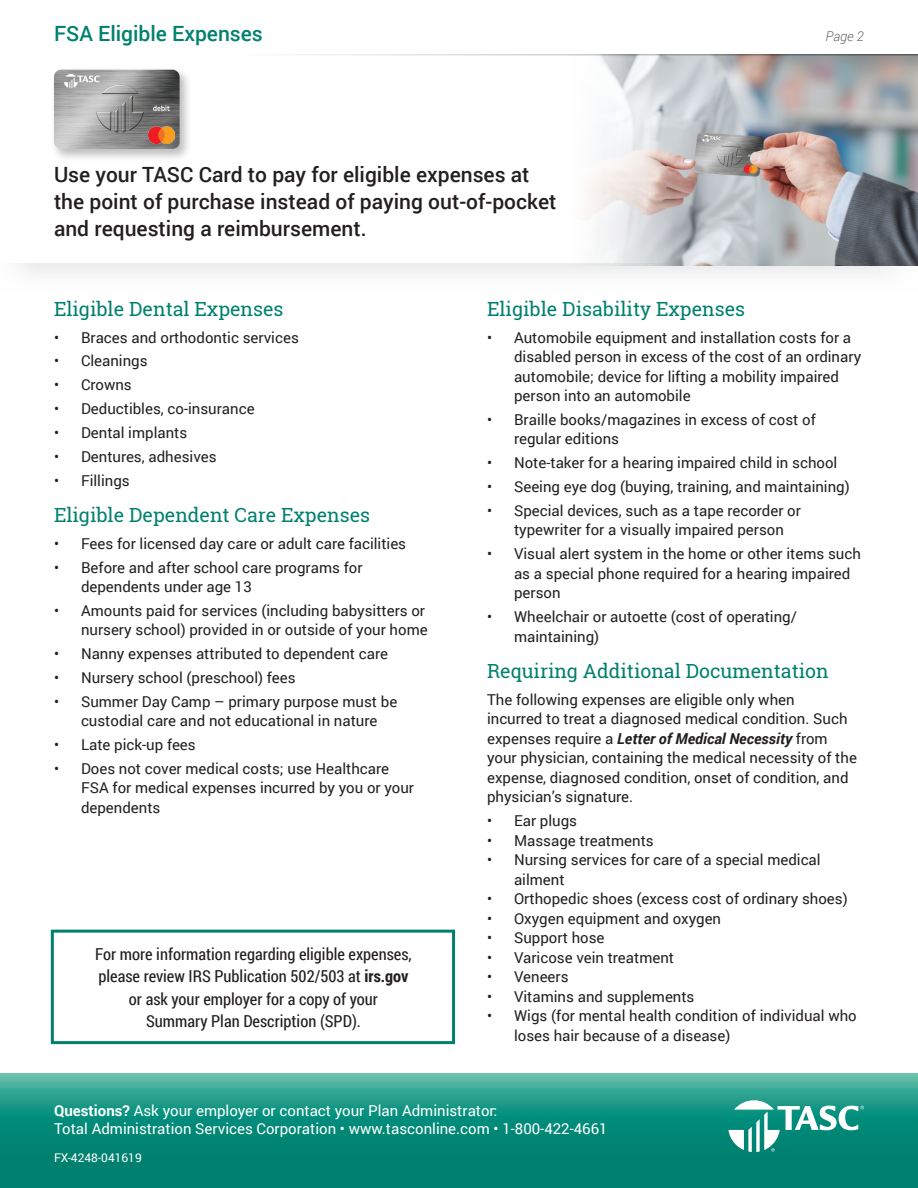
<style>
.page{position:relative;width:918px;height:1188px;background:#fff}
.page>*{position:absolute;margin:0;border:0;box-sizing:border-box;transform-origin:0 0}
.t1{font:500 21px/27px "Roboto";color:#231f20}
.t2{font:500 21px "Roboto";color:#00806f}
.t3{font:19.5px "Roboto Slab";color:#00806f}
.t4{font:16.5px/22.5px "Roboto Condensed";color:#231f20;text-align:center}
.t5{font:15px/19.5px "Roboto";color:#231f20}
.t6{font:15px/18px "Roboto";color:#fff}
.t7{font:italic 300 13.5px "Roboto";color:#62656a}
.t8{font:12px "Roboto";color:#fff}
.s1{font-weight:700}
.s2{font-weight:700;font-style:italic}
</style>
<div class="page">
<svg style="left:0;top:1074px;width:918px;height:114px;background:#13907e"></svg>
<div style="left:0;top:264px;width:918px;height:32px;background:#f9f9f9"></div>
<img style="left:555px;top:56px;width:363px;height:210px">
<hr style="left:0;top:54px;width:918px;height:2px;background:#9d9fa1">
<div style="left:51px;top:930px;width:404px;height:114px;border:3px solid #00806f"></div>
<div style="left:51px;top:67px;width:142px;height:95px;background:#231f20;opacity:.3"></div>
<img style="left:54px;top:70px;width:126px;height:79px">
<svg style="left:64px;top:74px;width:37px;height:14px"></svg>
<img style="left:148px;top:127px;width:27px;height:16px">
<img style="left:154px;top:106px;width:15px;height:5px">
<svg style="left:728px;top:1100px;width:136px;height:52px"></svg>
<p class="t2" style="left:54px;top:18px;width:210px">FSA Eligible Expenses</p>
<p class="t7" style="left:826px;top:26px;width:40px">Page 2</p>
<p class="t1" style="left:54px;top:160px;width:504px">Use your TASC Card to pay for eligible expenses at the point of purchase instead of paying out-of-pocket and requesting a reimbursement.</p>
<p class="t3" style="left:54px;top:296px;width:231px">Eligible Dental Expenses</p>
<p class="t5" style="left:54px;top:327px;width:246px">• Braces and orthodontic services</p>
<p class="t5" style="left:54px;top:351px;width:95px">• Cleanings</p>
<p class="t5" style="left:54px;top:375px;width:79px">• Crowns</p>
<p class="t5" style="left:54px;top:398px;width:202px">• Deductibles, co-insurance</p>
<p class="t5" style="left:54px;top:422px;width:135px">• Dental implants</p>
<p class="t5" style="left:54px;top:446px;width:164px">• Dentures, adhesives</p>
<p class="t5" style="left:54px;top:470px;width:77px">• Fillings</p>
<p class="t3" style="left:54px;top:502px;width:318px">Eligible Dependent Care Expenses</p>
<p class="t5" style="left:54px;top:533px;width:354px">• Fees for licensed day care or adult care facilities</p>
<p class="t5" style="left:81px;top:557px;width:283px;text-indent:-27px">• Before and after school care programs for dependents under age 13</p>
<p class="t5" style="left:54px;top:600px;width:375px;text-align:right">• Amounts paid for services (including babysitters or nursery school) provided in or outside of your home</p>
<p class="t5" style="left:54px;top:644px;width:335px">• Nanny expenses attributed to dependent care</p>
<p class="t5" style="left:54px;top:667px;width:243px">• Nursery school (preschool) fees</p>
<p class="t5" style="left:54px;top:691px;width:345px;text-align:center">• Summer Day Camp – primary purpose must be custodial care and not educational in nature</p>
<p class="t5" style="left:54px;top:735px;width:143px">• Late pick-up fees</p>
<p class="t5" style="left:81px;top:758px;width:335px;text-indent:-27px">• Does not cover medical costs; use Healthcare<br>FSA for medical expenses incurred by you or your dependents</p>
<p class="t4" style="left:95px;top:942px;width:318px">For more information regarding eligible expenses, please review IRS Publication 502/503 at <span class="s1">irs.gov </span>or ask your employer for a copy of your<br>Summary Plan Description (SPD).</p>
<p class="t3" style="left:487px;top:296px;width:260px">Eligible Disability Expenses</p>
<p class="t5" style="left:514px;top:327px;width:349px;text-indent:-27px">• Automobile equipment and installation costs for a disabled person in excess of the cost of an ordinary automobile; device for lifting a mobility impaired person into an automobile</p>
<p class="t5" style="left:514px;top:409px;width:303px;text-indent:-27px">• Braille books/magazines in excess of cost of regular editions</p>
<p class="t5" style="left:487px;top:453px;width:352px">• Note-taker for a hearing impaired child in school</p>
<p class="t5" style="left:487px;top:476px;width:364px">• Seeing eye dog (buying, training, and maintaining)</p>
<p class="t5" style="left:514px;top:500px;width:288px;text-indent:-27px">• Special devices, such as a tape recorder or typewriter for a visually impaired person</p>
<p class="t5" style="left:514px;top:544px;width:348px;text-indent:-27px">• Visual alert system in the home or other items such as a special phone required for a hearing impaired person</p>
<p class="t5" style="left:514px;top:606px;width:284px;text-indent:-27px">• Wheelchair or autoette (cost of operating/ maintaining)</p>
<p class="t3" style="left:487px;top:658px;width:343px">Requiring Additional Documentation</p>
<p class="t5" style="left:487px;top:689px;width:371px">The following expenses are eligible only when<br>incurred to treat a diagnosed medical condition. Such expenses require a <span class="s2">Letter of Medical Necessity</span> from your physician, containing the medical necessity of the expense, diagnosed condition, onset of condition, and physician’s signature.</p>
<p class="t5" style="left:487px;top:810px;width:92px">• Ear plugs</p>
<p class="t5" style="left:487px;top:830px;width:168px">• Massage treatments</p>
<p class="t5" style="left:514px;top:849px;width:308px;text-indent:-27px">• Nursing services for care of a special medical ailment</p>
<p class="t5" style="left:487px;top:888px;width:362px">• Orthopedic shoes (excess cost of ordinary shoes)</p>
<p class="t5" style="left:487px;top:908px;width:236px">• Oxygen equipment and oxygen</p>
<p class="t5" style="left:487px;top:927px;width:119px">• Support hose</p>
<p class="t5" style="left:487px;top:947px;width:189px">• Varicose vein treatment</p>
<p class="t5" style="left:487px;top:966px;width:83px">• Veneers</p>
<p class="t5" style="left:487px;top:986px;width:209px">• Vitamins and supplements</p>
<p class="t5" style="left:514px;top:1005px;width:344px;text-indent:-27px">• Wigs (for mental health condition of individual who loses hair because of a disease)</p>
<p class="t6" style="left:54px;top:1101px;width:555px"><span class="s1">Questions?</span> Ask your employer or contact your Plan Administrator:<br>Total Administration Services Corporation • www.tasconline.com • 1-800-422-4661</p>
<p class="t8" style="left:54px;top:1149px;width:89px">FX-4248-041619</p>
</div>
